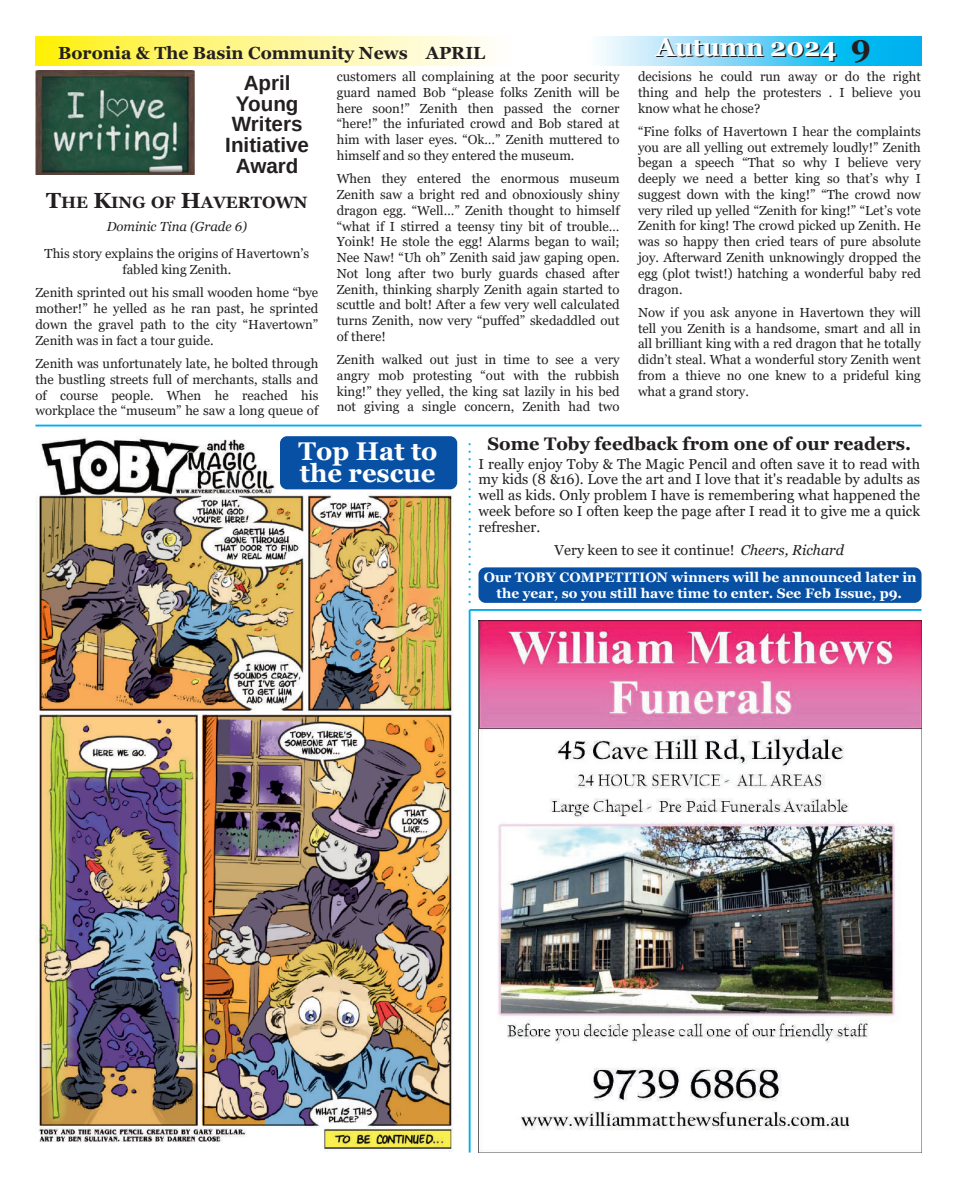
<style>
.page{position:relative;width:957px;height:1188px;background:#fff}
.page>*{position:absolute;margin:0;border:0;box-sizing:border-box;transform-origin:0 0}
.t1{font:700 25.62px/22px "Georgia";color:#fff}
.t2{font:700 25.62px "Georgia";color:#231f20}
.t3{font:700 20.62px/20.8px "Liberation Sans";color:#231f20;text-align:center}
.t4{font:700 18.12px "Georgia";color:#231f20}
.t5{font:700 17.5px "Georgia";color:#231f20}
.t6{font:700 16.38px "Georgia";color:#231f20}
.t7{font:14.38px/15.8px "Georgia";letter-spacing:.005em;color:#231f20;text-align:justify}
.t8{font:700 13.75px/16.5px "Georgia";color:#fff;text-align:center}
.t9{font:13.12px/15.8px "Georgia";color:#231f20;text-align:justify}
.t10{font:italic 13.12px "Georgia";color:#231f20}
.s1{font-size:31.25px}
.s2{font-size:21.88px}
.s3{font-style:italic}
</style>
<div class="page">
<svg style="left:35px;top:37px;width:886px;height:28px;background:#c7e9c0"></svg>
<img style="left:478px;top:620px;width:443px;height:532px">
<img style="left:38px;top:437px;width:420px;height:715px">
<div style="left:280px;top:436px;width:177px;height:53px;background:#0750a3;border-radius:7px"></div>
<hr style="left:35px;top:424px;width:886px;height:2px;background:#00aeef">
<hr style="left:469px;top:609px;width:1px;height:543px;background:#00aeef">
<hr style="left:469px;top:609px;width:452px;height:1px;background:#00aeef">
<div style="left:478px;top:567px;width:443px;height:35px;background:#0750a3;border-radius:7px"></div>
<img style="left:35px;top:71px;width:160px;height:103px">
<svg style="left:469px;top:443px;width:1px;height:159px"></svg>
<h3 class="t5" style="left:58px;top:43px;width:428px">Boronia &amp; The Basin Community News APRIL</h3>
<h1 class="t2" style="left:657px;top:34px;width:215px">Autumn 2024 <span class="s1">9</span></h1>
<h2 class="t3" style="left:225px;top:72px;width:85px">April<br>Young<br>Writers<br>Initiative<br>Award</h2>
<p class="t6" style="left:46px;top:192px;width:263px"><span class="s2">T</span>HE <span class="s2">K</span>ING OF <span class="s2">H</span>AVERTOWN</p>
<p class="t10" style="left:107px;top:218px;width:142px">Dominic Tina (Grade 6)</p>
<p class="t9" style="left:45px;top:246px;width:266px;text-align:center">This story explains the origins of Havertown’s fabled king Zenith.</p>
<p class="t9" style="left:35px;top:285px;width:284px">Zenith sprinted out his small wooden home “bye mother!” he yelled as he ran past, he sprinted down the gravel path to the city “Havertown” Zenith was in fact a tour guide.</p>
<p class="t9" style="left:35px;top:355px;width:284px">Zenith was unfortunately late, he bolted through the bustling streets full of merchants, stalls and of course people. When he reached his workplace the “museum” he saw a long queue of</p>
<p class="t9" style="left:337px;top:69px;width:284px">customers all complaining at the poor security guard named Bob “please folks Zenith will be here soon!” Zenith then passed the corner “here!” the infuriated crowd and Bob stared at him with laser eyes. “Ok…” Zenith muttered to himself and so they entered the museum.</p>
<p class="t9" style="left:337px;top:171px;width:284px">When they entered the enormous museum Zenith saw a bright red and obnoxiously shiny dragon egg. “Well…” Zenith thought to himself “what if I stirred a teensy tiny bit of trouble… Yoink! He stole the egg! Alarms began to wail; Nee Naw! “Uh oh” Zenith said jaw gaping open.<br>Not long after two burly guards chased after Zenith, thinking sharply Zenith again started to scuttle and bolt! After a few very well calculated turns Zenith, now very “puffed” skedaddled out of there!</p>
<p class="t9" style="left:337px;top:351px;width:284px">Zenith walked out just in time to see a very angry mob protesting “out with the rubbish king!” they yelled, the king sat lazily in his bed not giving a single concern, Zenith had two</p>
<p class="t9" style="left:638px;top:69px;width:284px">decisions he could run away or do the right thing and help the protesters . I believe you know what he chose?</p>
<p class="t9" style="left:638px;top:123px;width:284px">“Fine folks of Havertown I hear the complaints you are all yelling out extremely loudly!” Zenith began a speech “That so why I believe very deeply we need a better king so that’s why I suggest down with the king!” “The crowd now very riled up yelled “Zenith for king!” “Let’s vote Zenith for king! The crowd picked up Zenith. He was so happy then cried tears of pure absolute joy. Afterward Zenith unknowingly dropped the egg (plot twist!) hatching a wonderful baby red dragon.</p>
<p class="t9" style="left:638px;top:304px;width:284px">Now if you ask anyone in Havertown they will tell you Zenith is a handsome, smart and all in all brilliant king with a red dragon that he totally didn’t steal. What a wonderful story Zenith went from a thieve no one knew to a prideful king what a grand story.</p>
<h1 class="t1" style="left:299px;top:439px;width:140px">Top Hat to the rescue</h1>
<h3 class="t4" style="left:487px;top:433px;width:425px">Some Toby feedback from one of our readers.</h3>
<p class="t7" style="left:478px;top:455px;width:443px">I really enjoy Toby &amp; The Magic Pencil and often save it to read with my kids (8 &amp;16). Love the art and I love that it's readable by adults as well as kids. Only problem I have is remembering what happened the week before so I often keep the page after I read it to give me a quick refresher.</p>
<p class="t7" style="left:554px;top:542px;width:291px">Very keen to see it continue! <span class="s3">Cheers, Richard</span></p>
<p class="t8" style="left:484px;top:568px;width:434px">Our TOBY COMPETITION winners will be announced later in the year, so you still have time to enter. See Feb Issue, p9.</p>
</div>
